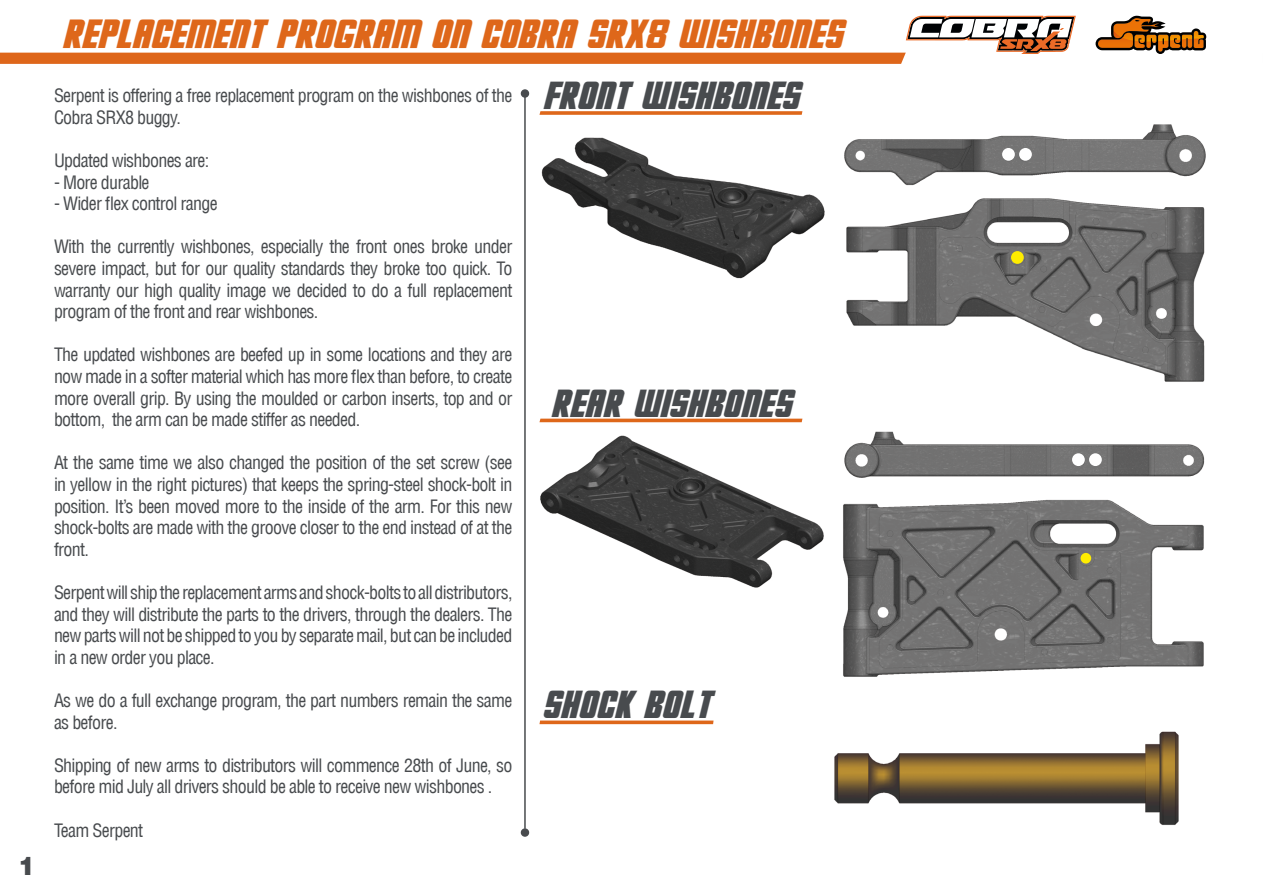
<style>
.page{position:relative;width:1263px;height:893px;background:#fff}
.page>*{position:absolute;margin:0;border:0;box-sizing:border-box;transform-origin:0 0}
.t1{font:39px "Hes Dead Jim";color:#de671a}
.t2{font:37.5px "Hes Dead Jim";color:#484b4e}
.t3{font:900 25.5px "Helvetica";color:#484b4e}
.t4{font:condensed 18px/21.6px "Helvetica LT Std";letter-spacing:-.04em;color:#484b4e;text-align:justify}
</style>
<div class="page">
<svg style="left:1095px;top:16px;width:111px;height:38px"></svg>
<svg style="left:0;top:16px;width:1076px;height:48px"></svg>
<hr style="left:524px;top:97px;width:2px;height:732px;background:#484b4e">
<div style="left:521px;top:90px;width:7px;height:7px;background:#484b4e;border-radius:50%"></div>
<div style="left:521px;top:89px;width:8px;height:9px;border:2px solid #484b4e;border-radius:50%"></div>
<div style="left:521px;top:829px;width:7px;height:7px;background:#484b4e;border-radius:50%"></div>
<div style="left:521px;top:828px;width:8px;height:9px;border:2px solid #484b4e;border-radius:50%"></div>
<img style="left:541px;top:137px;width:284px;height:142px">
<img style="left:540px;top:435px;width:284px;height:153px">
<img style="left:846px;top:198px;width:359px;height:184px">
<img style="left:844px;top:124px;width:362px;height:62px">
<img style="left:844px;top:431px;width:361px;height:47px">
<div style="left:1011px;top:251px;width:13px;height:13px;background:#ffed00;border-radius:50%"></div>
<div style="left:1002px;top:148px;width:13px;height:13px;background:#fff;border-radius:50%"></div>
<div style="left:1072px;top:453px;width:13px;height:13px;background:#fff;border-radius:50%"></div>
<div style="left:1019px;top:148px;width:13px;height:13px;background:#fff;border-radius:50%"></div>
<div style="left:1089px;top:453px;width:13px;height:13px;background:#fff;border-radius:50%"></div>
<img style="left:843px;top:499px;width:361px;height:178px">
<div style="left:1080px;top:553px;width:11px;height:10px;background:#ffed00;border-radius:50%"></div>
<svg style="left:539px;top:111px;width:263px;height:4px"></svg>
<svg style="left:539px;top:419px;width:263px;height:3px"></svg>
<svg style="left:539px;top:720px;width:174px;height:4px"></svg>
<img style="left:834px;top:731px;width:345px;height:94px">
<h3 class="t3" style="left:18px;top:849px;width:19px">1</h3>
<h1 class="t1" style="left:63px;top:17px;width:785px">REPLACEMENT PROGRAM ON COBRA SRX8 WISHBONES</h1>
<p class="t4" style="left:54px;top:85px;width:460px">Serpent is offering a free replacement program on the wishbones of the<br>Cobra SRX8 buggy.</p>
<p class="t4" style="left:54px;top:150px;width:157px">Updated wishbones are:</p>
<p class="t4" style="left:54px;top:171px;width:97px">- More durable</p>
<p class="t4" style="left:54px;top:193px;width:165px">- Wider flex control range</p>
<p class="t4" style="left:54px;top:236px;width:460px">With the currently wishbones, especially the front ones broke under severe impact, but for our quality standards they broke too quick. To warranty our high quality image we decided to do a full replacement program of the front and rear wishbones.</p>
<p class="t4" style="left:54px;top:344px;width:460px">The updated wishbones are beefed up in some locations and they are now made in a softer material which has more flex than before, to create more overall grip. By using the moulded or carbon inserts, top and or bottom, the arm can be made stiffer as needed.</p>
<p class="t4" style="left:54px;top:452px;width:460px">At the same time we also changed the position of the set screw (see in yellow in the right pictures) that keeps the spring-steel shock-bolt in position. It’s been moved more to the inside of the arm. For this new shock-bolts are made with the groove closer to the end instead of at the front.</p>
<p class="t4" style="left:54px;top:582px;width:460px">Serpent will ship the replacement arms and shock-bolts to all distributors, and they will distribute the parts to the drivers, through the dealers. The new parts will not be shipped to you by separate mail, but can be included in a new order you place.</p>
<p class="t4" style="left:54px;top:690px;width:460px">As we do a full exchange program, the part numbers remain the same as before.</p>
<p class="t4" style="left:54px;top:754px;width:460px">Shipping of new arms to distributors will commence 28th of June, so before mid July all drivers should be able to receive new wishbones .</p>
<p class="t4" style="left:54px;top:819px;width:91px">Team Serpent</p>
<h2 class="t2" style="left:543px;top:79px;width:260px">FRONT WISHBONES</h2>
<h2 class="t2" style="left:551px;top:386px;width:245px">REAR WISHBONES</h2>
<h2 class="t2" style="left:543px;top:688px;width:170px">SHOCK BOLT</h2>
</div>
